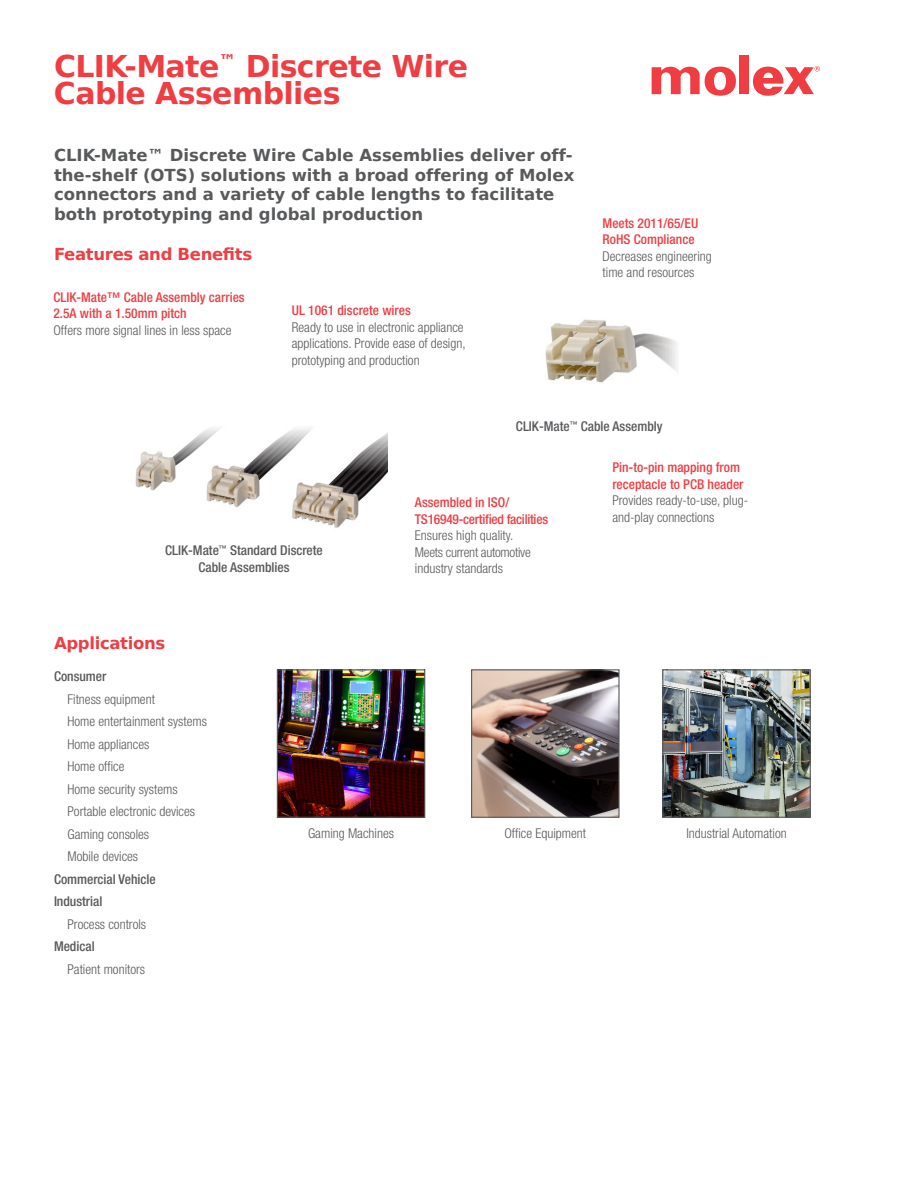
<style>
.page{position:relative;width:918px;height:1188px;background:#fff}
.page>*{position:absolute;margin:0;border:0;box-sizing:border-box;transform-origin:0 0}
.t1{font:700 30px/27px "Bitstream Vera Sans";letter-spacing:-.02em;color:#ef3d42}
.t2{font:700 16.5px/19.5px "Bitstream Vera Sans";color:#58595b}
.t3{font:700 16.5px "Bitstream Vera Sans";letter-spacing:-.02em;color:#ef3d42}
.t4{font:300 condensed 13.5px/22.5px "Helvetica Neue LT Std";color:#58595b}
.t5{font:500 condensed 13.5px/16.5px "Helvetica Neue";color:#ef3d42}
.t6{font:500 condensed 13.5px/22.5px "Helvetica Neue";color:#58595b}
.t7{font:500 condensed 13.5px/16.5px "Helvetica Neue";letter-spacing:-.02em;color:#ef3d42}
</style>
<div class="page">
<img style="left:279px;top:671px;width:144px;height:145px">
<div style="left:277px;top:669px;width:148px;height:149px;border:1px solid #58595b"></div>
<img style="left:473px;top:671px;width:145px;height:145px">
<div style="left:471px;top:669px;width:149px;height:149px;border:1px solid #58595b"></div>
<img style="left:664px;top:671px;width:145px;height:145px">
<div style="left:662px;top:669px;width:149px;height:149px;border:1px solid #58595b"></div>
<div style="left:739px;top:56px;width:10px;height:38px;background:#ef3d42"></div>
<svg style="left:652px;top:66px;width:84px;height:30px"></svg>
<svg style="left:753px;top:66px;width:67px;height:30px"></svg>
<img style="left:135px;top:428px;width:252px;height:100px">
<img style="left:545px;top:319px;width:132px;height:64px">
<h1 class="t1" style="left:54px;top:53px;width:416px">CLIK-Mate<sup>™</sup> Discrete Wire<br>Cable Assemblies</h1>
<p class="t2" style="left:54px;top:146px;width:522px">CLIK-Mate™ Discrete Wire Cable Assemblies deliver off&shy;the-shelf (OTS) solutions with a broad offering of Molex connectors and a variety of cable lengths to facilitate both prototyping and global production</p>
<p class="t3" style="left:54px;top:245px;width:200px">Features and Benefits</p>
<p class="t5" style="left:53px;top:289px;width:193px">CLIK-Mate™ Cable Assembly carries<br>2.5A with a 1.50mm pitch</p>
<p class="t4" style="left:53px;top:319px;width:180px">Offers more signal lines in less space</p>
<p class="t5" style="left:292px;top:302px;width:120px">UL 1061 discrete wires</p>
<p class="t4" style="left:292px;top:319px;width:175px;line-height:16.5px">Ready to use in electronic appliance applications. Provide ease of design, prototyping and production</p>
<p class="t5" style="left:603px;top:215px;width:97px">Meets 2011/65/EU<br>RoHS Compliance</p>
<p class="t4" style="left:603px;top:248px;width:111px;line-height:16.5px">Decreases engineering time and resources</p>
<p class="t6" style="left:165px;top:542px;width:159px;line-height:16.5px;text-align:center">CLIK-Mate<sup>™</sup> Standard Discrete<br>Cable Assemblies</p>
<p class="t3" style="left:54px;top:634px;width:113px">Applications</p>
<p class="t6" style="left:516px;top:415px;width:148px">CLIK-Mate<sup>™</sup> Cable Assembly</p>
<p class="t7" style="left:415px;top:494px;width:135px">Assembled in ISO/<br>TS16949-certified facilities</p>
<p class="t4" style="left:415px;top:527px;width:117px;line-height:16.5px">Ensures high quality.<br>Meets current automotive industry standards</p>
<p class="t5" style="left:612px;top:459px;width:133px">Pin-to-pin mapping from receptacle to PCB header</p>
<p class="t4" style="left:612px;top:492px;width:137px;line-height:16.5px">Provides ready-to-use, plug&shy;and-play connections</p>
<p class="t6" style="left:54px;top:665px;width:54px">Consumer</p>
<p class="t4" style="left:68px;top:687px;width:141px">Fitness equipment<br>Home entertainment systems<br>Home appliances<br>Home office<br>Home security systems<br>Portable electronic devices<br>Gaming consoles<br>Mobile devices</p>
<p class="t6" style="left:54px;top:867px;width:103px">Commercial Vehicle<br>Industrial</p>
<p class="t4" style="left:68px;top:912px;width:80px">Process controls</p>
<p class="t6" style="left:54px;top:935px;width:42px">Medical</p>
<p class="t4" style="left:68px;top:957px;width:79px">Patient monitors</p>
<p class="t4" style="left:308px;top:822px;width:87px">Gaming Machines</p>
<p class="t4" style="left:504px;top:822px;width:83px">Office Equipment</p>
<p class="t4" style="left:686px;top:822px;width:102px">Industrial Automation</p>
</div>
